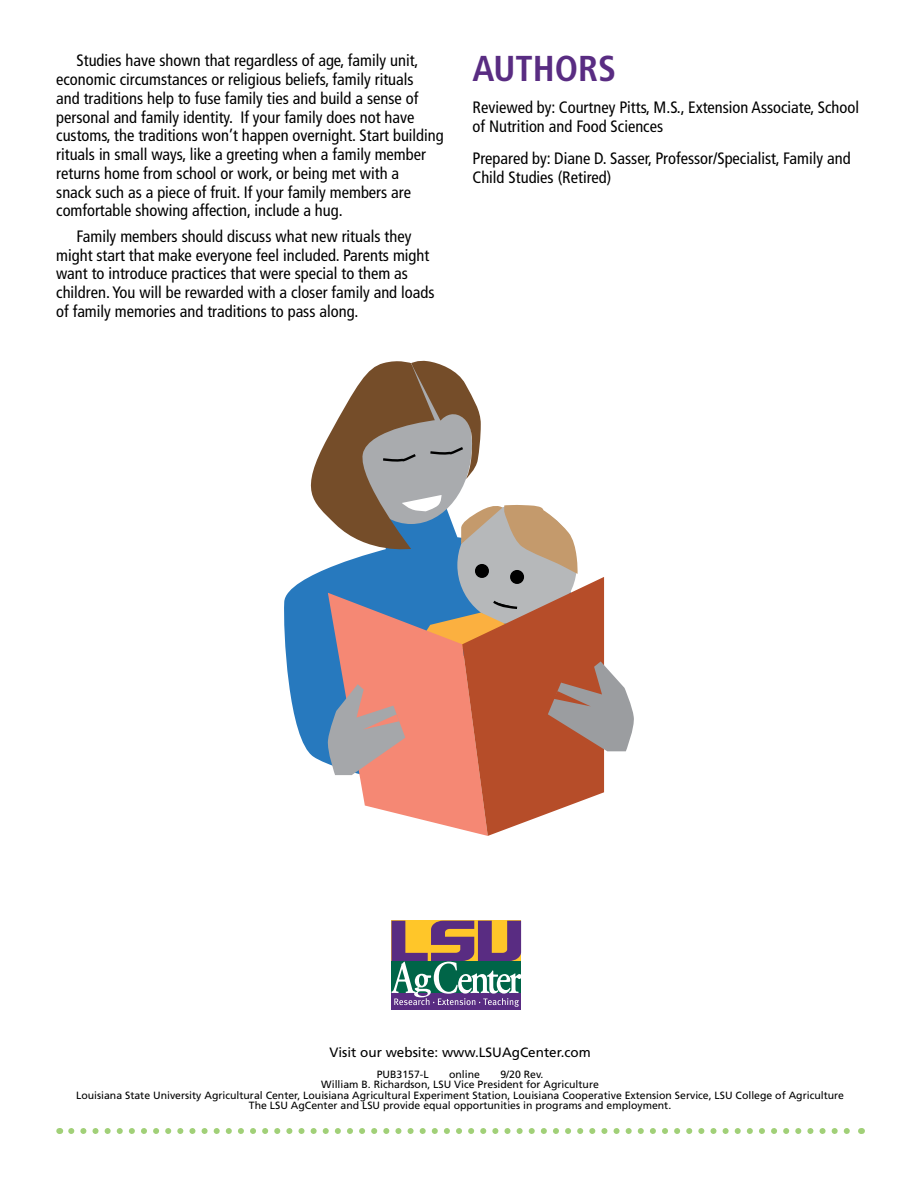
<style>
.page{position:relative;width:918px;height:1188px;background:#fff}
.page>*{position:absolute;margin:0;border:0;box-sizing:border-box;transform-origin:0 0}
.Heads{font:700 condensed 36px "Frutiger LT Std";color:#592c82}
.Body_Text{font:condensed 16.5px/18.8px "Frutiger LT Std";color:#000}
.References_text{font:condensed 16.5px/18.8px "Frutiger LT Std";color:#000}
.Website{font:13.5px "Frutiger LT Std";color:#000}
.indicia{font:10.5px "Frutiger LT Std";color:#000}
</style>
<div class="page">
<svg style="left:284px;top:584px;width:14px;height:145px;fill:#2779be"></svg>
<svg style="left:298px;top:360px;width:336px;height:476px"></svg>
<div style="left:392px;top:993px;width:129px;height:16px;background:#592c82"></div>
<svg style="left:392px;top:921px;width:129px;height:86px"></svg>
<svg style="left:71px;top:1128px;width:779px;height:6px"></svg>
<p class="Body_Text" style="left:56px;top:51px;width:389px;text-indent:20px">Studies have shown that regardless of age, family unit, economic circumstances or religious beliefs, family rituals<br>and traditions help to fuse family ties and build a sense of personal and family identity. If your family does not have customs, the traditions won’t happen overnight. Start building rituals in small ways, like a greeting when a family member returns home from school or work, or being met with a<br>snack such as a piece of fruit. If your family members are comfortable showing affection, include a hug.</p>
<p class="Body_Text" style="left:56px;top:227px;width:380px;text-indent:20px">Family members should discuss what new rituals they might start that make everyone feel included. Parents might want to introduce practices that were special to them as children. You will be rewarded with a closer family and loads of family memories and traditions to pass along.</p>
<h2 class="Heads" style="left:472px;top:47px;width:145px">AUTHORS</h2>
<p class="References_text" style="left:472px;top:98px;width:388px">Reviewed by: Courtney Pitts, M.S., Extension Associate, School of Nutrition and Food Sciences</p>
<p class="References_text" style="left:472px;top:149px;width:380px">Prepared by: Diane D. Sasser, Professor/Specialist, Family and<br>Child Studies (Retired)</p>
<p class="Website" style="left:329px;top:1044px;width:263px">Visit our website: www.LSUAgCenter.com</p>
<p class="indicia" style="left:377px;top:1068px;width:53px">PUB3157-L</p>
<p class="indicia" style="left:449px;top:1068px;width:32px">online</p>
<p class="indicia" style="left:500px;top:1068px;width:44px">9/20 Rev.</p>
<p class="indicia" style="left:321px;top:1078px;width:279px">William B. Richardson, LSU Vice President for Agriculture</p>
<p class="indicia" style="left:76px;top:1089px;width:770px">Louisiana State University Agricultural Center, Louisiana Agricultural Experiment Station, Louisiana Cooperative Extension Service, LSU College of Agriculture</p>
<p class="indicia" style="left:249px;top:1099px;width:424px">The LSU AgCenter and LSU provide equal opportunities in programs and employment.</p>
</div>
